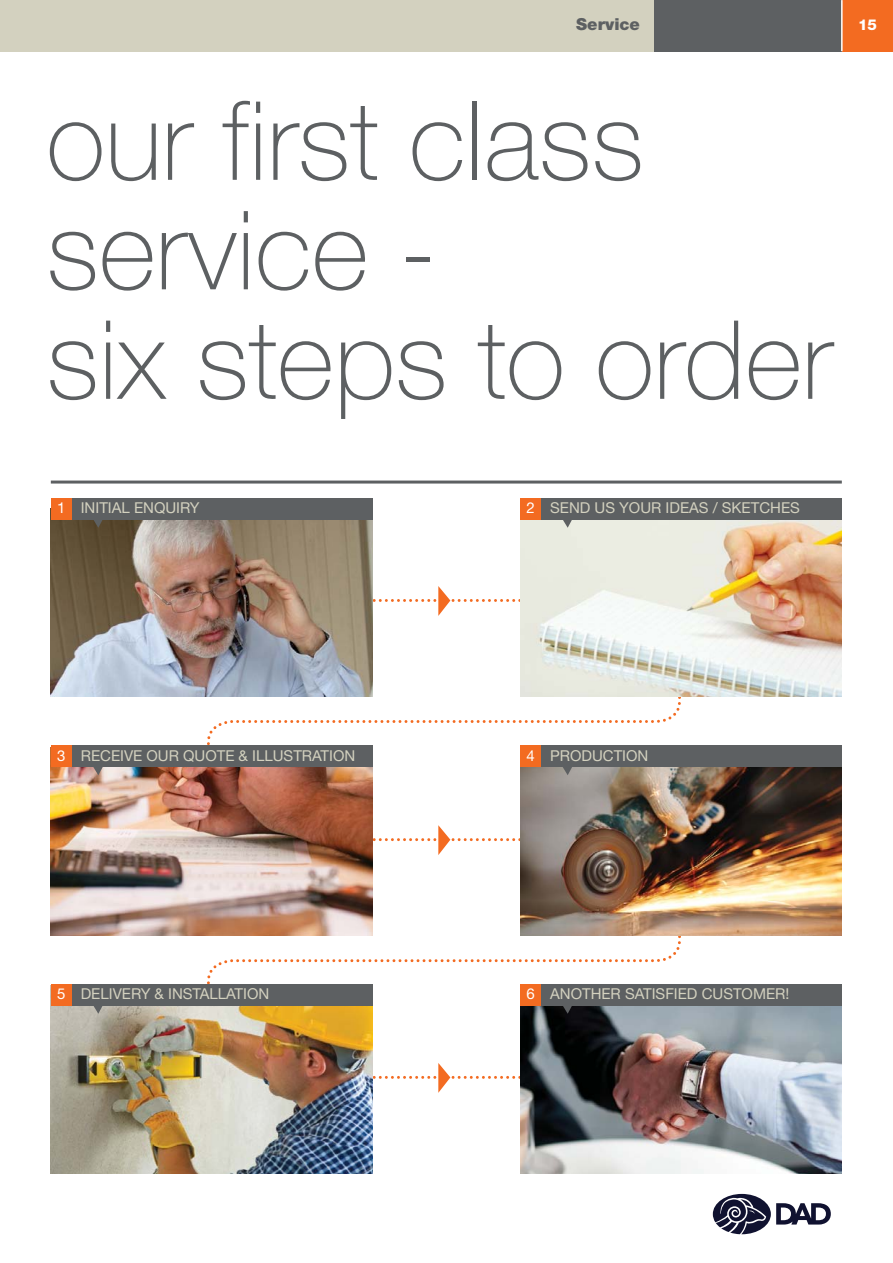
<style>
.page{position:relative;width:893px;height:1263px;background:#fff}
.page>*{position:absolute;margin:0;border:0;box-sizing:border-box;transform-origin:0 0}
.t1{font:100 109.5px/109.5px "Helvetica Neue";color:#5d6062}
.t2{font:900 16.5px "Helvetica Neue";color:#5d6062}
.t3{font:15px "Helvetica Neue";color:#d3d1bf}
.t4{font:800 15px "Helvetica Neue";color:#fff}
.s1{color:#fff}
</style>
<div class="page">
<svg style="left:207px;top:670px;width:474px;height:116px"></svg>
<div style="left:0;top:0;width:658px;height:51px;background:#d3d1bf"></div>
<div style="left:655px;top:0;width:237px;height:51px;background:#5d6062"></div>
<div style="left:842px;top:0;width:50px;height:51px;background:#f36b21"></div>
<hr style="left:841px;top:0;width:1px;height:51px;background:#fff">
<svg style="left:713px;top:1194px;width:118px;height:40px"></svg>
<hr style="left:51px;top:481px;width:791px;height:3px;background:#5d6062">
<img style="left:51px;top:519px;width:321px;height:178px">
<img style="left:520px;top:519px;width:322px;height:178px">
<svg style="left:360px;top:586px;width:179px;height:30px"></svg>
<svg style="left:207px;top:910px;width:474px;height:115px"></svg>
<img style="left:51px;top:767px;width:321px;height:169px">
<img style="left:520px;top:767px;width:322px;height:169px">
<svg style="left:360px;top:825px;width:179px;height:30px"></svg>
<img style="left:51px;top:1005px;width:321px;height:169px">
<img style="left:520px;top:1005px;width:322px;height:169px">
<svg style="left:360px;top:1063px;width:179px;height:30px"></svg>
<div style="left:68px;top:498px;width:305px;height:21px;background:#5d6062"></div>
<div style="left:51px;top:498px;width:21px;height:21px;background:#f36b21"></div>
<svg style="left:92px;top:519px;width:12px;height:9px"></svg>
<div style="left:538px;top:498px;width:304px;height:21px;background:#5d6062"></div>
<div style="left:520px;top:498px;width:21px;height:21px;background:#f36b21"></div>
<svg style="left:562px;top:519px;width:12px;height:9px"></svg>
<div style="left:68px;top:745px;width:305px;height:22px;background:#5d6062"></div>
<div style="left:51px;top:745px;width:21px;height:22px;background:#f36b21"></div>
<svg style="left:92px;top:767px;width:12px;height:8px"></svg>
<div style="left:538px;top:745px;width:304px;height:22px;background:#5d6062"></div>
<div style="left:520px;top:745px;width:21px;height:22px;background:#f36b21"></div>
<svg style="left:562px;top:767px;width:12px;height:8px"></svg>
<div style="left:68px;top:984px;width:305px;height:21px;background:#5d6062"></div>
<div style="left:51px;top:984px;width:21px;height:21px;background:#f36b21"></div>
<svg style="left:92px;top:1005px;width:12px;height:9px"></svg>
<div style="left:538px;top:984px;width:304px;height:21px;background:#5d6062"></div>
<div style="left:520px;top:984px;width:21px;height:21px;background:#f36b21"></div>
<svg style="left:562px;top:1005px;width:12px;height:9px"></svg>
<p class="t2" style="left:576px;top:18px;width:65px">Service</p>
<p class="t4" style="left:858px;top:19px;width:20px">15</p>
<h1 class="t1" style="left:46px;top:97px;width:788px">our first class service -<br>six steps to order</h1>
<p class="t3" style="left:57px;top:503px;width:144px"><span class="s1">1</span> INITIAL ENQUIRY</p>
<p class="t3" style="left:526px;top:503px;width:275px"><span class="s1">2</span> SEND US YOUR IDEAS / SKETCHES</p>
<p class="t3" style="left:57px;top:750px;width:300px"><span class="s1">3</span> RECEIVE OUR QUOTE &amp; ILLUSTRATION</p>
<p class="t3" style="left:526px;top:750px;width:123px"><span class="s1">4</span> PRODUCTION</p>
<p class="t3" style="left:57px;top:989px;width:214px"><span class="s1">5</span> DELIVERY &amp; INSTALLATION</p>
<p class="t3" style="left:526px;top:989px;width:264px"><span class="s1">6</span> ANOTHER SATISFIED CUSTOMER!</p>
</div>
